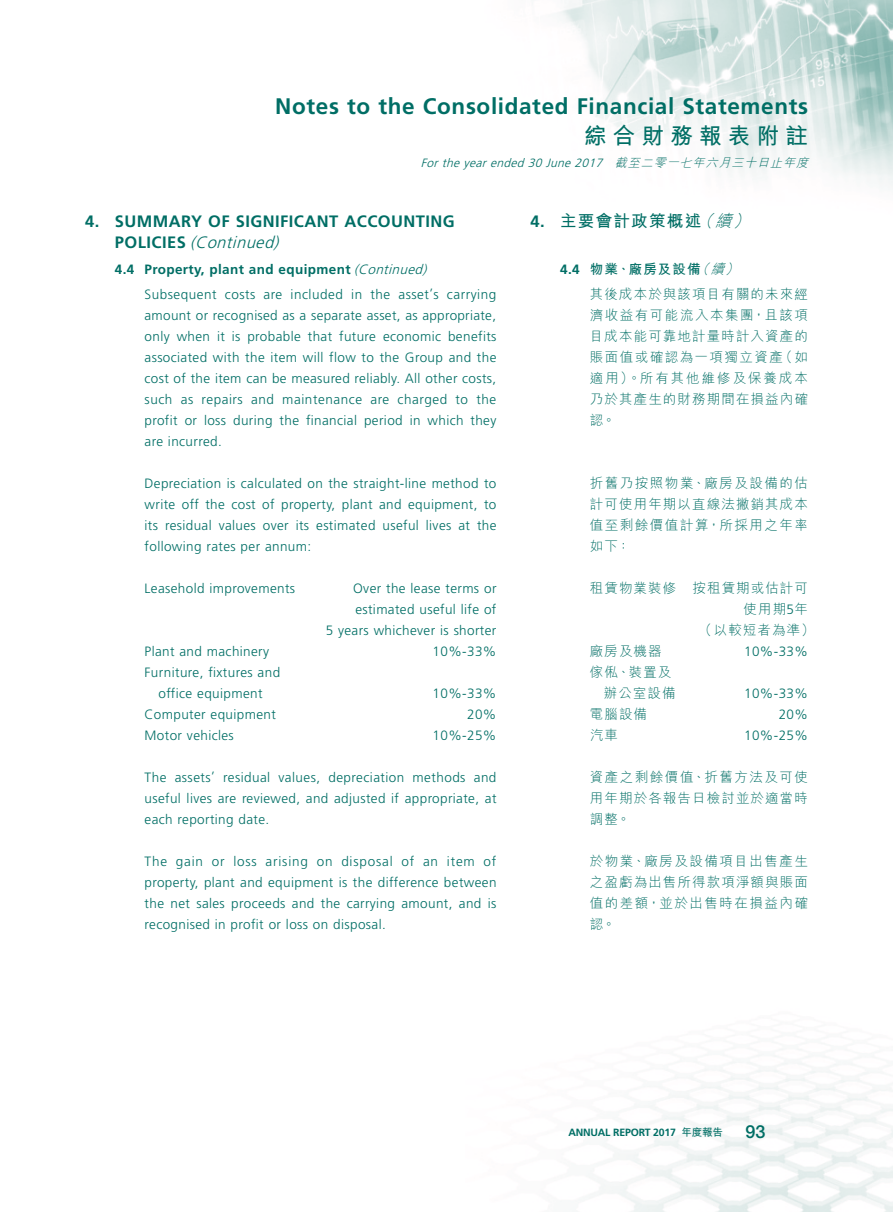
<style>
.page{position:relative;width:893px;height:1212px;background:#fff}
.page>*{position:absolute;margin:0;border:0;box-sizing:border-box;transform-origin:0 0}
.t1{font:700 22.5px "Frutiger LT Std";letter-spacing:.03em;color:#006e65}
.t2{font:700 22.5px "M Hei HK";letter-spacing:.28em;color:#006e65}
.Heading_1{font:700 16.5px/21px "Frutiger LT Std";letter-spacing:.03em;color:#006e65}
.C_Heading_1{font:700 16.5px "M Hei HK";letter-spacing:.08em;color:#006e65}
.Body_Text{font:300 13.5px/21px "Frutiger LT Std";letter-spacing:.03em;color:#006e65;text-align:justify}
.C_Body_Text{font:300 13.5px/21px "M Hei HK";letter-spacing:.08em;color:#006e65;text-align:justify}
.Heading_2{font:700 13.5px "Frutiger LT Std";letter-spacing:.03em;color:#006e65}
.C_Body_Text-2{font:300 13.5px "Frutiger LT Std";color:#006e65}
.C_Heading_2{font:700 13.5px "M Hei HK";letter-spacing:.08em;color:#006e65}
.t3{font:italic 300 12px "Frutiger LT Std";color:#006e65}
.t4{font:700 10.5px "Frutiger LT Std";letter-spacing:-.02em;color:#006e65}
.s1{font-family:"M Hei HK"}
.s2{font-weight:300;font-style:italic}
.s3{font-family:"Frutiger LT Std"}
.s4{font-family:"Helvetica Neue LT Std";font-weight:500;font-size:18px}
</style>
<div class="page">
<img style="left:560px;top:0;width:333px;height:186px">
<img style="left:599px;top:1049px;width:294px;height:163px">
<h1 class="t1" style="left:275px;top:93px;width:534px">Notes to the Consolidated Financial Statements</h1>
<h1 class="t2" style="left:584px;top:119px;width:225px">綜合財務報表附註</h1>
<p class="t3" style="left:421px;top:156px;width:392px">For the year ended 30 June 2017 <span class="s1">截至二零一七年六月三十日止年度</span></p>
<p class="Heading_1" style="left:115px;top:211px;width:342px;text-indent:-30px">4. SUMMARY OF SIGNIFICANT ACCOUNTING<br>P O L I C I E S <span class="s2">(Continued)</span></p>
<p class="Heading_2" style="left:115px;top:261px;width:317px">4.4 Property, plant and equipment <span class="s2">(Continued)</span></p>
<p class="Body_Text" style="left:145px;top:284px;width:353px">Subsequent costs are included in the asset’s carrying amount or recognised as a separate asset, as appropriate, only when it is probable that future economic benefits associated with the item will flow to the Group and the cost of the item can be measured reliably. All other costs, such as repairs and maintenance are charged to the profit or loss during the financial period in which they are incurred.</p>
<p class="Body_Text" style="left:145px;top:473px;width:353px">Depreciation is calculated on the straight-line method to write off the cost of property, plant and equipment, to its residual values over its estimated useful lives at the following rates per annum:</p>
<p class="Body_Text" style="left:145px;top:578px;width:152px">Leasehold improvements</p>
<p class="Body_Text" style="left:353px;top:578px;width:145px">Over the lease terms or estimated useful life of</p>
<p class="Body_Text" style="left:326px;top:620px;width:172px">5 years whichever is shorter</p>
<p class="Body_Text" style="left:145px;top:641px;width:126px">Plant and machinery</p>
<p class="Body_Text" style="left:433px;top:641px;width:65px">10%-33%</p>
<p class="Body_Text" style="left:145px;top:662px;width:137px">Furniture, fixtures and</p>
<p class="Body_Text" style="left:158px;top:683px;width:106px">office equipment</p>
<p class="Body_Text" style="left:433px;top:683px;width:65px">10%-33%</p>
<p class="Body_Text" style="left:145px;top:704px;width:133px">Computer equipment</p>
<p class="Body_Text" style="left:467px;top:704px;width:31px">20%</p>
<p class="Body_Text" style="left:145px;top:725px;width:91px">Motor vehicles</p>
<p class="Body_Text" style="left:433px;top:725px;width:65px">10%-25%</p>
<p class="Body_Text" style="left:145px;top:767px;width:353px">The assets’ residual values, depreciation methods and useful lives are reviewed, and adjusted if appropriate, at each reporting date.</p>
<p class="Body_Text" style="left:145px;top:851px;width:353px">The gain or loss arising on disposal of an item of property, plant and equipment is the difference between the net sales proceeds and the carrying amount, and is recognised in profit or loss on disposal.</p>
<p class="C_Heading_1" style="left:530px;top:209px;width:225px"><span class="s3">4.</span> 主要會計政策概述<span class="s2">（續）</span></p>
<p class="C_Heading_2" style="left:560px;top:259px;width:184px"><span class="s3">4.4</span> 物業、廠房及設備<span class="s2">（續）</span></p>
<p class="C_Body_Text" style="left:590px;top:283px;width:220px">其後成本於與該項目有關的未來經濟收益有可能流入本集團，且該項目成本能可靠地計量時計入資產的賬面值或確認為一項獨立資產（如適用）。所有其他維修及保養成本乃於其產生的財務期間在損益內確認。</p>
<p class="C_Body_Text" style="left:590px;top:472px;width:220px">折舊乃按照物業、廠房及設備的估計可使用年期以直線法撇銷其成本值至剩餘價值計算，所採用之年率如下：</p>
<p class="C_Body_Text" style="left:590px;top:577px;width:220px;text-align:right">租賃物業裝修 按租賃期或估計可使用期<span class="s3">5</span>年</p>
<p class="C_Body_Text" style="left:699px;top:619px;width:118px">（以較短者為準）</p>
<p class="C_Body_Text" style="left:590px;top:640px;width:73px">廠房及機器</p>
<p class="C_Body_Text-2" style="left:744px;top:644px;width:65px">10%-33%</p>
<p class="C_Body_Text" style="left:590px;top:661px;width:83px">傢俬、裝置及</p>
<p class="C_Body_Text" style="left:604px;top:682px;width:73px">辦公室設備</p>
<p class="C_Body_Text-2" style="left:744px;top:686px;width:65px">10%-33%</p>
<p class="C_Body_Text" style="left:590px;top:703px;width:59px">電腦設備</p>
<p class="C_Body_Text-2" style="left:779px;top:707px;width:31px">20%</p>
<p class="C_Body_Text" style="left:590px;top:724px;width:30px">汽車</p>
<p class="C_Body_Text-2" style="left:744px;top:728px;width:65px">10%-25%</p>
<p class="C_Body_Text" style="left:590px;top:766px;width:220px">資產之剩餘價值、折舊方法及可使用年期於各報告日檢討並於適當時調整。</p>
<p class="C_Body_Text" style="left:590px;top:850px;width:220px">於物業、廠房及設備項目出售產生之盈虧為出售所得款項淨額與賬面值的差額，並於出售時在損益內確認。</p>
<p class="t4" style="left:569px;top:1126px;width:198px">ANNUAL REPORT 2017 <span class="s1">年度報告</span> <span class="s4">93</span></p>
</div>
